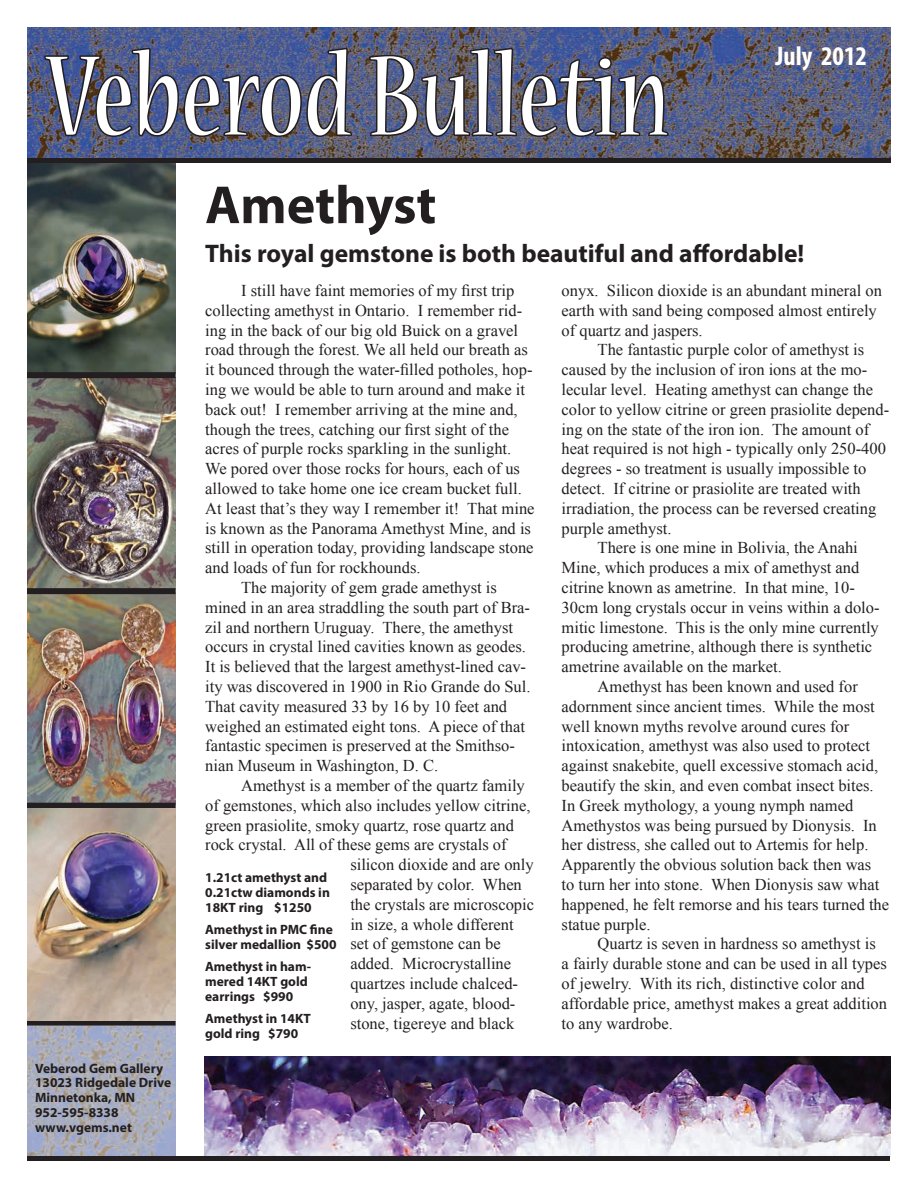
<style>
.page{position:relative;width:918px;height:1188px;background:#fff}
.page>*{position:absolute;margin:0;border:0;box-sizing:border-box;transform-origin:0 0}
.t1{font:condensed 126px "Nueva Std";color:#fff}
.t2{font:700 54px "Myriad Pro";color:#231f20}
.t3{font:700 condensed 27px "Myriad Pro";color:#fff}
.t4{font:700 25.5px "Myriad Pro";color:#231f20}
.t5{font:16.5px/19.8px "Times New Roman";color:#231f20}
.t6{font:700 13.5px/15px "Myriad Pro";color:#231f20}
</style>
<div class="page">
<img style="left:27px;top:163px;width:149px;height:998px">
<img style="left:27px;top:594px;width:149px;height:209px">
<img style="left:27px;top:378px;width:148px;height:210px">
<img style="left:27px;top:163px;width:148px;height:209px">
<img style="left:27px;top:27px;width:864px;height:135px">
<img style="left:43px;top:47px;width:311px;height:91px">
<img style="left:368px;top:47px;width:302px;height:91px">
<img style="left:205px;top:1056px;width:686px;height:100px">
<hr style="left:28px;top:1156px;width:862px;height:4px;background:#231f20">
<div style="left:27px;top:1020px;width:149px;height:6px;background:#231f20"></div>
<div style="left:27px;top:588px;width:149px;height:6px;background:#231f20"></div>
<div style="left:27px;top:372px;width:149px;height:6px;background:#231f20"></div>
<div style="left:27px;top:158px;width:863px;height:5px;background:#231f20"></div>
<div style="left:27px;top:803px;width:149px;height:6px;background:#231f20"></div>
<img style="left:27px;top:809px;width:148px;height:211px">
<h1 class="t1" style="left:46px;top:40px;width:625px">Veberod Bulletin</h1>
<h3 class="t3" style="left:776px;top:39px;width:93px">July 2012</h3>
<h2 class="t2" style="left:205px;top:170px;width:233px">Amethyst</h2>
<h3 class="t4" style="left:205px;top:237px;width:601px">This royal gemstone is both beautiful and affordable!</h3>
<p class="t6" style="left:35px;top:1060px;width:138px">Veberod Gem Gallery<br>13023 Ridgedale Drive<br>Minnetonka, MN<br>952-595-8338 www.vgems.net</p>
<p class="t5" style="left:241px;top:280px;width:275px">I still have faint memories of my first trip</p>
<p class="t5" style="left:205px;top:300px;width:319px">collecting amethyst in Ontario. I remember rid-</p>
<p class="t5" style="left:205px;top:320px;width:315px">ing in the back of our big old Buick on a gravel</p>
<p class="t5" style="left:205px;top:340px;width:324px">road through the forest. We all held our breath as</p>
<p class="t5" style="left:205px;top:360px;width:329px">it bounced through the water-filled potholes, hop-</p>
<p class="t5" style="left:205px;top:379px;width:321px">ing we would be able to turn around and make it</p>
<p class="t5" style="left:205px;top:399px;width:314px">back out! I remember arriving at the mine and,</p>
<p class="t5" style="left:205px;top:419px;width:305px">though the trees, catching our first sight of the</p>
<p class="t5" style="left:205px;top:439px;width:308px">acres of purple rocks sparkling in the sunlight.</p>
<p class="t5" style="left:205px;top:459px;width:316px">We pored over those rocks for hours, each of us</p>
<p class="t5" style="left:205px;top:478px;width:318px">allowed to take home one ice cream bucket full.</p>
<p class="t5" style="left:205px;top:498px;width:331px">At least that’s they way I remember it! That mine</p>
<p class="t5" style="left:205px;top:518px;width:327px">is known as the Panorama Amethyst Mine, and is</p>
<p class="t5" style="left:205px;top:538px;width:330px">still in operation today, providing landscape stone</p>
<p class="t5" style="left:205px;top:558px;width:217px">and loads of fun for rockhounds.</p>
<p class="t5" style="left:241px;top:577px;width:257px">The majority of gem grade amethyst is</p>
<p class="t5" style="left:205px;top:597px;width:326px">mined in an area straddling the south part of Bra-</p>
<p class="t5" style="left:205px;top:617px;width:309px">zil and northern Uruguay. There, the amethyst</p>
<p class="t5" style="left:205px;top:637px;width:322px">occurs in crystal lined cavities known as geodes.</p>
<p class="t5" style="left:205px;top:657px;width:322px">It is believed that the largest amethyst-lined cav-</p>
<p class="t5" style="left:205px;top:676px;width:327px">ity was discovered in 1900 in Rio Grande do Sul.</p>
<p class="t5" style="left:205px;top:696px;width:303px">That cavity measured 33 by 16 by 10 feet and</p>
<p class="t5" style="left:205px;top:716px;width:321px">weighed an estimated eight tons. A piece of that</p>
<p class="t5" style="left:205px;top:736px;width:311px">fantastic specimen is preserved at the Smithso-</p>
<p class="t5" style="left:205px;top:756px;width:235px">nian Museum in Washington, D. C.</p>
<p class="t5" style="left:241px;top:775px;width:285px">Amethyst is a member of the quartz family</p>
<p class="t5" style="left:205px;top:795px;width:327px">of gemstones, which also includes yellow citrine,</p>
<p class="t5" style="left:205px;top:815px;width:310px">green prasiolite, smoky quartz, rose quartz and</p>
<p class="t5" style="left:205px;top:835px;width:303px">rock crystal. All of these gems are crystals of</p>
<p class="t5" style="left:350px;top:855px;width:185px">silicon dioxide and are only</p>
<p class="t5" style="left:350px;top:874px;width:173px">separated by color. When</p>
<p class="t5" style="left:350px;top:894px;width:185px">the crystals are microscopic</p>
<p class="t5" style="left:350px;top:914px;width:165px">in size, a whole different</p>
<p class="t5" style="left:350px;top:934px;width:152px">set of gemstone can be</p>
<p class="t5" style="left:350px;top:954px;width:162px">added. Microcrystalline</p>
<p class="t5" style="left:350px;top:973px;width:169px">quartzes include chalced-</p>
<p class="t5" style="left:350px;top:993px;width:167px">ony, jasper, agate, blood-</p>
<p class="t5" style="left:350px;top:1013px;width:166px">stone, tigereye and black</p>
<p class="t6" style="left:205px;top:870px;width:126px">1.21ct amethyst and<br>0.21ctw diamonds in<br>18KT ring $1250</p>
<p class="t6" style="left:205px;top:922px;width:133px">Amethyst in PMC fine silver medallion $500</p>
<p class="t6" style="left:205px;top:958px;width:107px">Amethyst in ham&shy;mered 14KT gold earrings $990</p>
<p class="t6" style="left:205px;top:1010px;width:107px">Amethyst in 14KT gold ring $790</p>
<p class="t5" style="left:562px;top:280px;width:322px">onyx. Silicon dioxide is an abundant mineral on earth with sand being composed almost entirely of quartz and jaspers.</p>
<p class="t5" style="left:598px;top:340px;width:268px">The fantastic purple color of amethyst is</p>
<p class="t5" style="left:562px;top:360px;width:307px">caused by the inclusion of iron ions at the mo-</p>
<p class="t5" style="left:562px;top:379px;width:313px">lecular level. Heating amethyst can change the</p>
<p class="t5" style="left:562px;top:399px;width:329px">color to yellow citrine or green prasiolite depend-</p>
<p class="t5" style="left:562px;top:419px;width:309px">ing on the state of the iron ion. The amount of</p>
<p class="t5" style="left:562px;top:439px;width:326px">heat required is not high - typically only 250-400</p>
<p class="t5" style="left:562px;top:459px;width:306px">degrees - so treatment is usually impossible to</p>
<p class="t5" style="left:562px;top:478px;width:301px">detect. If citrine or prasiolite are treated with</p>
<p class="t5" style="left:562px;top:498px;width:316px">irradiation, the process can be reversed creating</p>
<p class="t5" style="left:562px;top:518px;width:111px">purple amethyst.</p>
<p class="t5" style="left:598px;top:538px;width:262px">There is one mine in Bolivia, the Anahi</p>
<p class="t5" style="left:562px;top:558px;width:299px">Mine, which produces a mix of amethyst and</p>
<p class="t5" style="left:562px;top:577px;width:295px">citrine known as ametrine. In that mine, 10-</p>
<p class="t5" style="left:562px;top:597px;width:320px">30cm long crystals occur in veins within a dolo-</p>
<p class="t5" style="left:562px;top:617px;width:319px">mitic limestone. This is the only mine currently</p>
<p class="t5" style="left:562px;top:637px;width:312px">producing ametrine, although there is synthetic</p>
<p class="t5" style="left:562px;top:657px;width:222px">ametrine available on the market.</p>
<p class="t5" style="left:598px;top:676px;width:262px">Amethyst has been known and used for</p>
<p class="t5" style="left:562px;top:696px;width:315px">adornment since ancient times. While the most</p>
<p class="t5" style="left:562px;top:716px;width:289px">well known myths revolve around cures for</p>
<p class="t5" style="left:562px;top:736px;width:310px">intoxication, amethyst was also used to protect</p>
<p class="t5" style="left:562px;top:756px;width:318px">against snakebite, quell excessive stomach acid,</p>
<p class="t5" style="left:562px;top:775px;width:314px">beautify the skin, and even combat insect bites.</p>
<p class="t5" style="left:562px;top:795px;width:293px">In Greek mythology, a young nymph named</p>
<p class="t5" style="left:562px;top:815px;width:317px">Amethystos was being pursued by Dionysis. In</p>
<p class="t5" style="left:562px;top:835px;width:309px">her distress, she called out to Artemis for help.</p>
<p class="t5" style="left:562px;top:855px;width:311px">Apparently the obvious solution back then was</p>
<p class="t5" style="left:562px;top:874px;width:319px">to turn her into stone. When Dionysis saw what</p>
<p class="t5" style="left:562px;top:894px;width:329px">happened, he felt remorse and his tears turned the</p>
<p class="t5" style="left:562px;top:914px;width:90px">statue purple.</p>
<p class="t5" style="left:598px;top:934px;width:280px">Quartz is seven in hardness so amethyst is</p>
<p class="t5" style="left:562px;top:954px;width:327px">a fairly durable stone and can be used in all types</p>
<p class="t5" style="left:562px;top:973px;width:305px">of jewelry. With its rich, distinctive color and</p>
<p class="t5" style="left:562px;top:993px;width:327px">affordable price, amethyst makes a great addition</p>
<p class="t5" style="left:562px;top:1013px;width:113px">to any wardrobe.</p>
</div>
